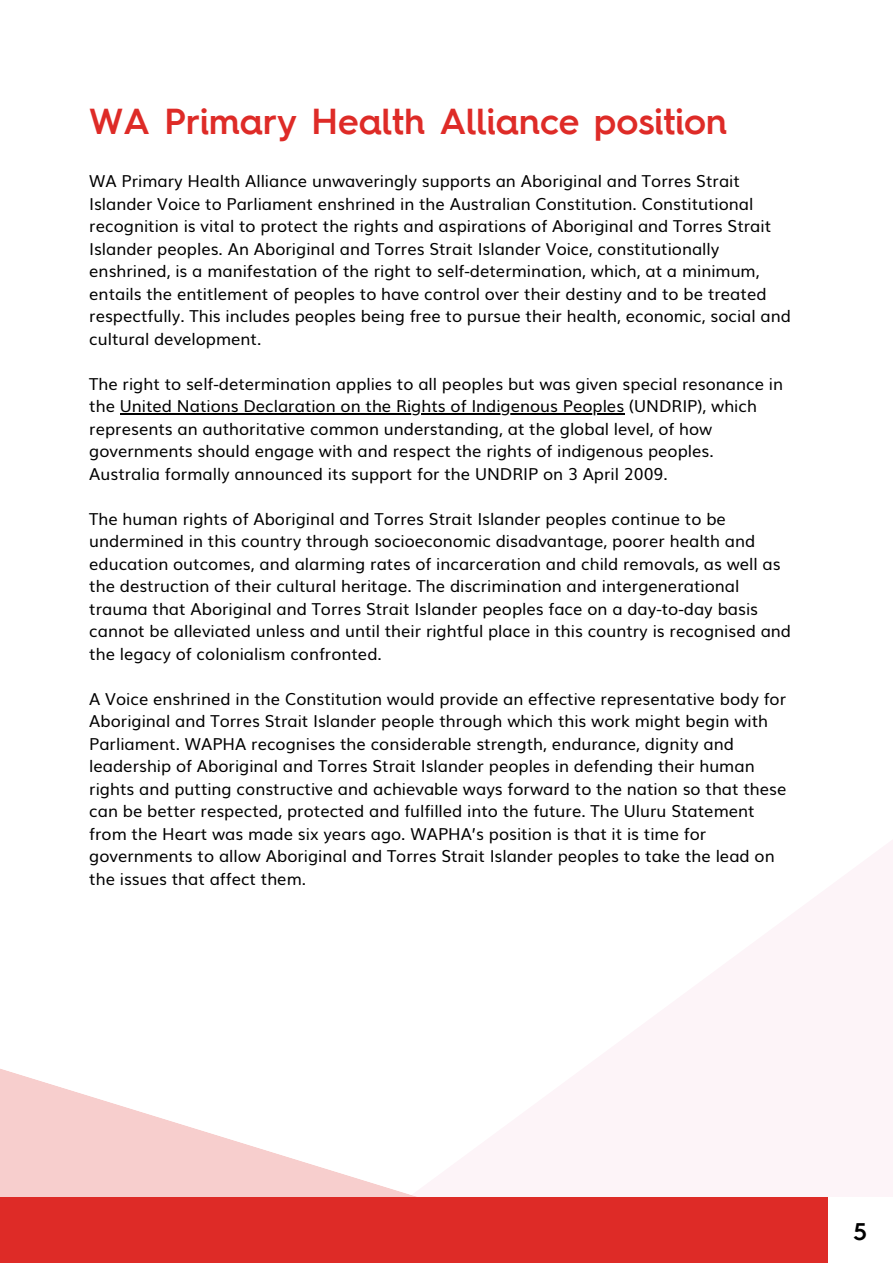
<style>
.page{position:relative;width:893px;height:1264px;background:#fff}
.page>*{position:absolute;margin:0;border:0;box-sizing:border-box;transform-origin:0 0}
.t1{font:600 36px "Hurme Geometric Sans 4 W00";color:#de2b27}
.t2{font:600 24px "Hurme Geometric Sans 4 W00";color:#000}
.t3{font:16.5px/22.5px "Muli";color:#000}
</style>
<div class="page">
<svg style="left:0;top:1069px;width:251px;height:128px;fill:#f7cecd"></svg>
<svg style="left:251px;top:841px;width:641px;height:356px"></svg>
<div style="left:0;top:1197px;width:892px;height:65px;background:#de2b27"></div>
<div style="left:827px;top:1196px;width:65px;height:66px;background:#fff"></div>
<hr style="left:120px;top:413px;width:504px;height:1px;background:#000">
<h1 class="t1" style="left:89px;top:97px;width:639px">WA Primary Health Alliance position</h1>
<p class="t3" style="left:89px;top:169px;width:703px">WA Primary Health Alliance unwaveringly supports an Aboriginal and Torres Strait Islander Voice to Parliament enshrined in the Australian Constitution. Constitutional recognition is vital to protect the rights and aspirations of Aboriginal and Torres Strait Islander peoples. An Aboriginal and Torres Strait Islander Voice, constitutionally enshrined, is a manifestation of the right to self-determination, which, at a minimum, entails the entitlement of peoples to have control over their destiny and to be treated respectfully. This includes peoples being free to pursue their health, economic, social and cultural development.</p>
<p class="t3" style="left:89px;top:371px;width:695px">The right to self-determination applies to all peoples but was given special resonance in the United Nations Declaration on the Rights of Indigenous Peoples (UNDRIP), which represents an authoritative common understanding, at the global level, of how governments should engage with and respect the rights of indigenous peoples.<br>Australia formally announced its support for the UNDRIP on 3 April 2009.</p>
<p class="t3" style="left:89px;top:506px;width:703px">The human rights of Aboriginal and Torres Strait Islander peoples continue to be undermined in this country through socioeconomic disadvantage, poorer health and education outcomes, and alarming rates of incarceration and child removals, as well as the destruction of their cultural heritage. The discrimination and intergenerational trauma that Aboriginal and Torres Strait Islander peoples face on a day-to-day basis cannot be alleviated unless and until their rightful place in this country is recognised and the legacy of colonialism confronted.</p>
<p class="t3" style="left:89px;top:686px;width:698px">A Voice enshrined in the Constitution would provide an effective representative body for Aboriginal and Torres Strait Islander people through which this work might begin with Parliament. WAPHA recognises the considerable strength, endurance, dignity and leadership of Aboriginal and Torres Strait Islander peoples in defending their human rights and putting constructive and achievable ways forward to the nation so that these can be better respected, protected and fulfilled into the future. The Uluru Statement from the Heart was made six years ago. WAPHA’s position is that it is time for governments to allow Aboriginal and Torres Strait Islander peoples to take the lead on the issues that affect them.</p>
<h2 class="t2" style="left:853px;top:1214px;width:15px">5</h2>
</div>
